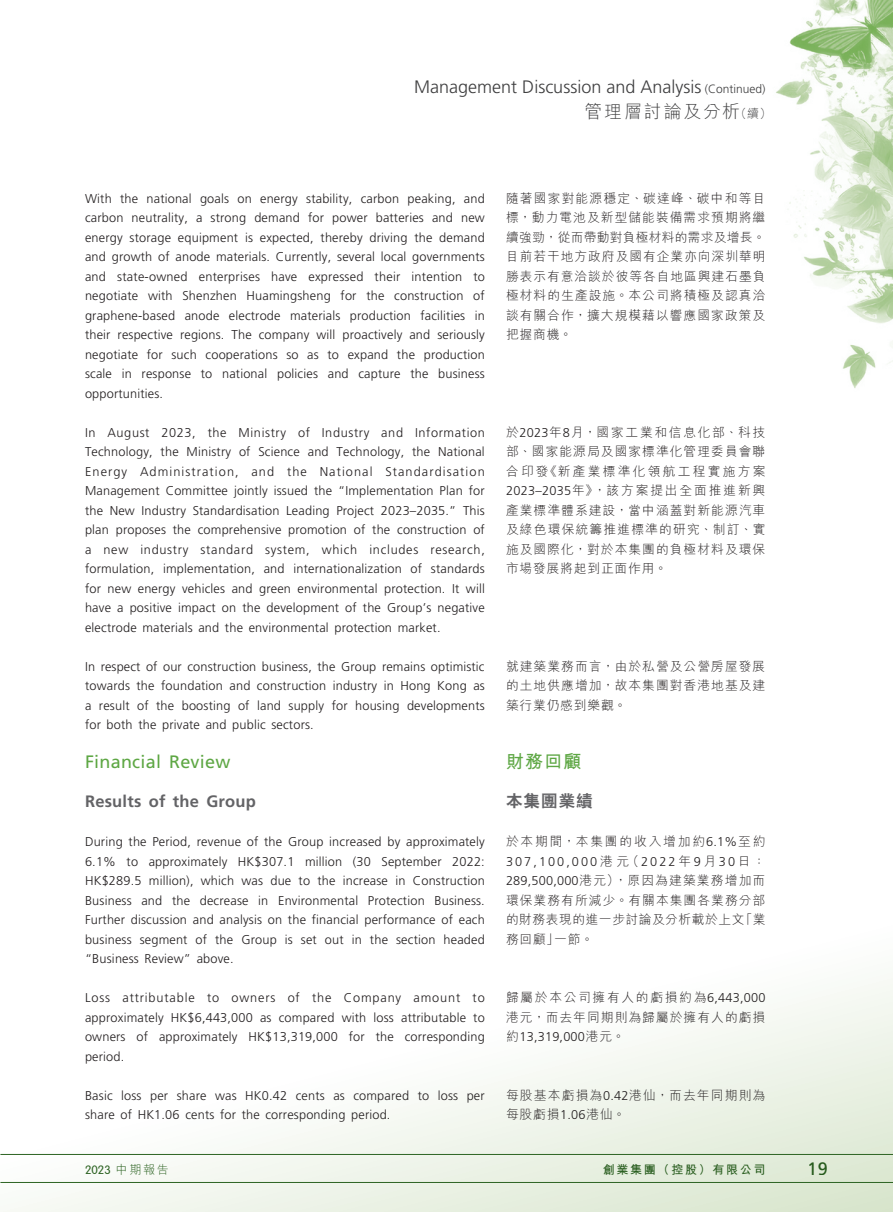
<style>
.page{position:relative;width:893px;height:1212px;background:#fff}
.page>*{position:absolute;margin:0;border:0;box-sizing:border-box;transform-origin:0 0}
.t1{font:300 18px "Frutiger LT Std";color:#3e3e3f}
._03_H1{font:18px "Frutiger LT Std";letter-spacing:.015em;color:#5ea744}
.t2{font:300 18px "M Hei HK";letter-spacing:.09em;color:#3e3e3f}
._03_H1-2{font:700 18px "M Hei HK";color:#5ea744}
.t3{font:18px "Frutiger LT Std";color:#2d6423}
._04___H2{font:700 16.5px "Frutiger LT Std";letter-spacing:.015em;color:#636366}
._04___H2-2{font:800 16.5px "C Hei 2 HK";letter-spacing:.065em;color:#636366}
._11_P0{font:300 12.75px/19.5px "Frutiger LT Std";letter-spacing:.015em;color:#231f20;text-align:justify}
._11_P0-2{font:300 12.75px/19.5px "M Hei HK";letter-spacing:.08em;color:#231f20;text-align:justify}
._01_Body_Text{font:300 12.75px/19.5px "M Hei HK";letter-spacing:.08em;color:#231f20;text-align:justify}
.t4{font:700 12px "M Hei HK";letter-spacing:.14em;color:#2d6423}
.t5{font:300 12px "VAG Rounded Std";color:#2d6423}
.s1{font-size:12px}
.s2{font-family:"Frutiger LT Std"}
.s3{font-family:"M Hei HK"}
</style>
<div class="page">
<svg style="left:1px;top:978px;width:892px;height:234px"></svg>
<img style="left:776px;top:0;width:117px;height:388px">
<hr style="left:0;top:1182px;width:893px;height:1px;background:#2d6423">
<hr style="left:0;top:1154px;width:893px;height:1px;background:#2d6423">
<h1 class="t1" style="left:414px;top:76px;width:353px">Management Discussion and Analysis <span class="s1">(Continued)</span></h1>
<h1 class="t2" style="left:585px;top:99px;width:188px">管理層討論及分析<span class="s1">（續）</span></h1>
<p class="_11_P0" style="left:85px;top:189px;width:401px">With the national goals on energy stability, carbon peaking, and carbon neutrality, a strong demand for power batteries and new energy storage equipment is expected, thereby driving the demand and growth of anode materials. Currently, several local governments and state-owned enterprises have expressed their intention to negotiate with Shenzhen Huamingsheng for the construction of graphene-based anode electrode materials production facilities in their respective regions. The company will proactively and seriously negotiate for such cooperations so as to expand the production scale in response to national policies and capture the business opportunities.</p>
<p class="_11_P0" style="left:85px;top:423px;width:401px">In August 2023, the Ministry of Industry and Information Technology, the Ministry of Science and Technology, the National Energy Administration, and the National Standardisation Management Committee jointly issued the “Implementation Plan for the New Industry Standardisation Leading Project 2023–2035.” This plan proposes the comprehensive promotion of the construction of a new industry standard system, which includes research, formulation, implementation, and internationalization of standards for new energy vehicles and green environmental protection. It will have a positive impact on the development of the Group’s negative electrode materials and the environmental protection market.</p>
<p class="_11_P0" style="left:85px;top:657px;width:401px">In respect of our construction business, the Group remains optimistic towards the foundation and construction industry in Hong Kong as a result of the boosting of land supply for housing developments for both the private and public sectors.</p>
<p class="_03_H1" style="left:85px;top:751px;width:147px">Financial Review</p>
<p class="_04___H2" style="left:85px;top:792px;width:172px">Results of the Group</p>
<p class="_11_P0" style="left:85px;top:832px;width:401px">During the Period, revenue of the Group increased by approximately 6.1% to approximately HK$307.1 million (30 September 2022:<br>HK$289.5 million), which was due to the increase in Construction Business and the decrease in Environmental Protection Business.<br>Further discussion and analysis on the financial performance of each business segment of the Group is set out in the section headed “Business Review” above.</p>
<p class="_11_P0" style="left:85px;top:988px;width:401px">Loss attributable to owners of the Company amount to approximately HK$6,443,000 as compared with loss attributable to owners of approximately HK$13,319,000 for the corresponding period.</p>
<p class="_11_P0" style="left:85px;top:1086px;width:401px">Basic loss per share was HK0.42 cents as compared to loss per share of HK1.06 cents for the corresponding period.</p>
<p class="_11_P0-2" style="left:506px;top:188px;width:261px">隨著國家對能源穩定、碳達峰、碳中和等目標，動力電池及新型儲能裝備需求預期將繼續強勁，從而帶動對負極材料的需求及增長。目前若干地方政府及國有企業亦向深圳華明勝表示有意洽談於彼等各自地區興建石墨負極材料的生產設施。本公司將積極及認真洽談有關合作，擴大規模藉以響應國家政策及把握商機。</p>
<p class="_11_P0-2" style="left:506px;top:422px;width:261px">於<span class="s2">2023</span>年<span class="s2">8</span>月，國家工業和信息化部、科技部、國家能源局及國家標準化管理委員會聯合印發《新產業標準化領航工程實施方案<span class="s2">2023–2035</span>年》，該方案提出全面推進新興產業標準體系建設，當中涵蓋對新能源汽車及綠色環保統籌推進標準的研究、制訂、實施及國際化，對於本集團的負極材料及環保市場發展將起到正面作用。</p>
<p class="_01_Body_Text" style="left:506px;top:656px;width:261px">就建築業務而言，由於私營及公營房屋發展的土地供應增加，故本集團對香港地基及建築行業仍感到樂觀。</p>
<p class="_03_H1-2" style="left:506px;top:749px;width:77px">財務回顧</p>
<p class="_04___H2-2" style="left:506px;top:790px;width:88px">本集團業績</p>
<p class="_11_P0-2" style="left:506px;top:831px;width:261px">於本期間，本集團的收入增加約<span class="s2">6.1%</span>至約<span class="s2">307,100,000</span>港元（<span class="s2">2022</span>年<span class="s2">9</span>月<span class="s2">30</span>日：<span class="s2">289,500,000</span>港元），原因為建築業務增加而環保業務有所減少。有關本集團各業務分部的財務表現的進一步討論及分析載於上文「業務回顧」一節。</p>
<p class="_11_P0-2" style="left:506px;top:987px;width:261px">歸屬於本公司擁有人的虧損約為<span class="s2">6,443,000</span>港元，而去年同期則為歸屬於擁有人的虧損約<span class="s2">13,319,000</span>港元。</p>
<p class="_11_P0-2" style="left:506px;top:1085px;width:261px">每股基本虧損為<span class="s2">0.42</span>港仙，而去年同期則為每股虧損<span class="s2">1.06</span>港仙。</p>
<p class="t5" style="left:85px;top:1162px;width:85px">2023 <span class="s3">中期報告</span></p>
<p class="t4" style="left:603px;top:1160px;width:164px">創業集團（控股）有限公司</p>
<h1 class="t3" style="left:808px;top:1158px;width:22px">19</h1>
</div>
